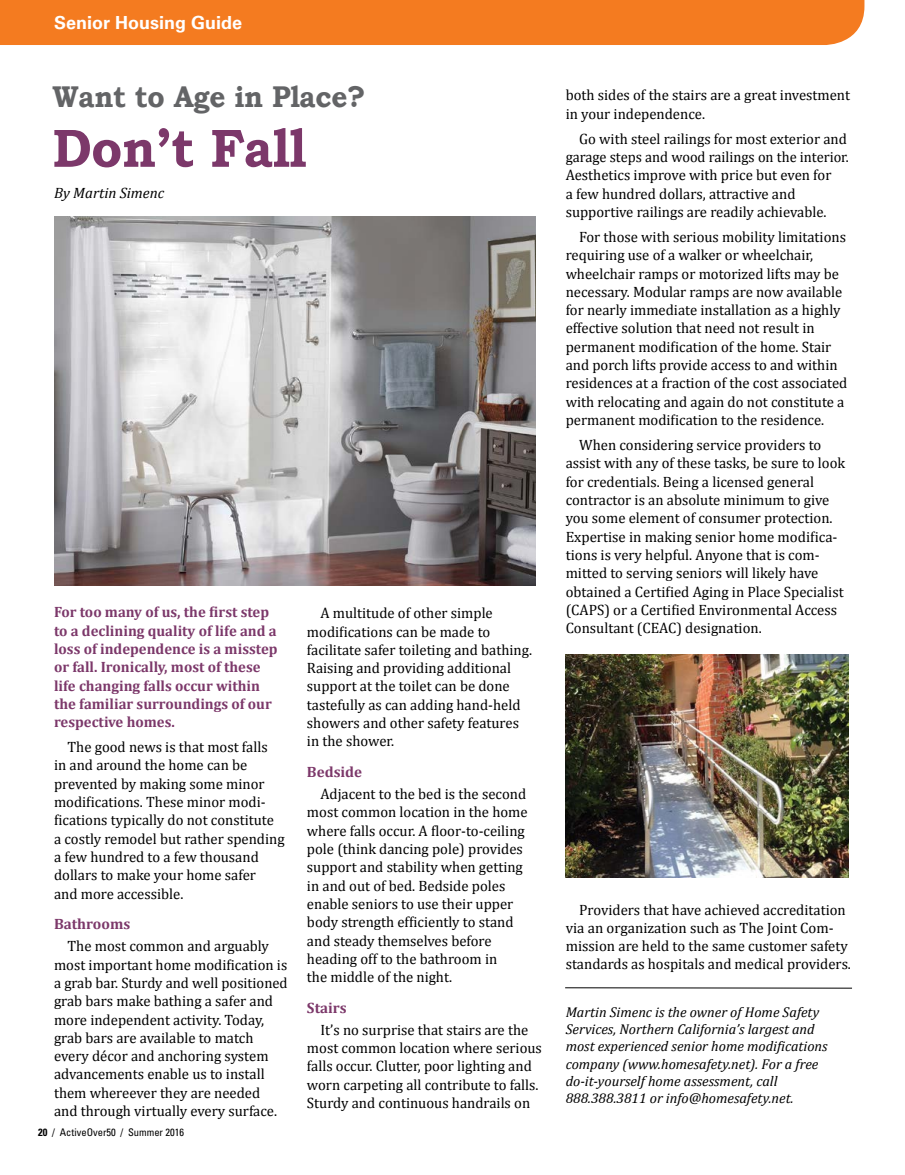
<style>
.page{position:relative;width:905px;height:1175px;background:#fff}
.page>*{position:absolute;margin:0;border:0;box-sizing:border-box;transform-origin:0 0}
.t1{font:700 54px "Bookman Old Style";letter-spacing:-.01em;color:#7c386a;scale:.93 1}
.t2{font:700 30px "Bookman Old Style";letter-spacing:-.01em;color:#636466;scale:.93 1}
.t3{font:700 18px "Univers";color:#fff}
.t4{font:15px/18.3px "Cambria";color:#000}
.t5{font:700 15px/18.3px "Cambria";color:#7c386a}
.t6{font:italic 15px "Cambria";color:#000}
.t7{font:italic 14.25px/17.1px "Cambria";color:#000}
.t8{font:condensed 10.5px "Univers LT Std";color:#000}
.s1{font-weight:700}
</style>
<div class="page">
<div style="left:0;top:0;width:864px;height:45px;background:#f47b20"></div>
<img style="left:54px;top:216px;width:481px;height:369px">
<img style="left:565px;top:654px;width:283px;height:223px">
<hr style="left:565px;top:987px;width:287px;height:1px;background:#000">
<p class="t3" style="left:54px;top:12px;width:190px">Senior Housing Guide</p>
<h2 class="t2" style="left:52px;top:79px;width:338px">Want to Age in Place?</h2>
<h1 class="t1" style="left:52px;top:116px;width:274px">Don’t Fall</h1>
<p class="t6" style="left:54px;top:182px;width:112px">By Martin Simenc</p>
<p class="t5" style="left:54px;top:602px;width:225px">For too many of us, the first step to a declining quality of life and a loss of independence is a misstep or fall. Ironically, most of these life changing falls occur within the familiar surroundings of our respective homes.</p>
<p class="t4" style="left:54px;top:738px;width:232px;text-indent:13px">The good news is that most falls<br>in and around the home can be prevented by making some minor modifications. These minor modi&shy;fications typically do not constitute a costly remodel but rather spending a few hundred to a few thousand dollars to make your home safer<br>and more accessible.</p>
<p class="t5" style="left:54px;top:914px;width:78px">Bathrooms</p>
<p class="t4" style="left:54px;top:937px;width:235px;text-indent:14px">The most common and arguably most important home modification is a grab bar. Sturdy and well positioned grab bars make bathing a safer and more independent activity. Today, grab bars are available to match every décor and anchoring system advancements enable us to install them whereever they are needed<br>and through virtually every surface.</p>
<p class="t8" style="left:38px;top:1125px;width:147px"><span class="s1">20</span> / ActiveOver50 / Summer 2016</p>
<p class="t4" style="left:307px;top:604px;width:227px;text-indent:13px">A multitude of other simple modifications can be made to facilitate safer toileting and bathing.<br>Raising and providing additional support at the toilet can be done tastefully as can adding hand-held showers and other safety features in the shower.</p>
<p class="t5" style="left:307px;top:762px;width:57px">Bedside</p>
<p class="t4" style="left:307px;top:784px;width:222px;text-indent:14px">Adjacent to the bed is the second most common location in the home where falls occur. A floor-to-ceiling pole (think dancing pole) provides support and stability when getting in and out of bed. Bedside poles enable seniors to use their upper body strength efficiently to stand and steady themselves before heading off to the bathroom in<br>the middle of the night.</p>
<p class="t5" style="left:307px;top:998px;width:41px">Stairs</p>
<p class="t4" style="left:307px;top:1020px;width:236px;text-indent:13px">It’s no surprise that stairs are the most common location where serious falls occur. Clutter, poor lighting and worn carpeting all contribute to falls.<br>Sturdy and continuous handrails on</p>
<p class="t4" style="left:565px;top:86px;width:286px">both sides of the stairs are a great investment in your independence.</p>
<p class="t4" style="left:565px;top:129px;width:284px;text-indent:13px">Go with steel railings for most exterior and garage steps and wood railings on the interior.<br>Aesthetics improve with price but even for<br>a few hundred dollars, attractive and supportive railings are readily achievable.</p>
<p class="t4" style="left:565px;top:228px;width:283px;text-indent:13px">For those with serious mobility limitations requiring use of a walker or wheelchair, wheelchair ramps or motorized lifts may be necessary. Modular ramps are now available for nearly immediate installation as a highly effective solution that need not result in permanent modification of the home. Stair and porch lifts provide access to and within residences at a fraction of the cost associated with relocating and again do not constitute a permanent modification to the residence.</p>
<p class="t4" style="left:565px;top:436px;width:281px;text-indent:13px">When considering service providers to assist with any of these tasks, be sure to look for credentials. Being a licensed general contractor is an absolute minimum to give you some element of consumer protection.<br>Expertise in making senior home modifica&shy;tions is very helpful. Anyone that is com&shy;mitted to serving seniors will likely have obtained a Certified Aging in Place Specialist (CAPS) or a Certified Environmental Access Consultant (CEAC) designation.</p>
<p class="t4" style="left:565px;top:900px;width:287px;text-indent:14px">Providers that have achieved accreditation via an organization such as The Joint Com&shy;mission are held to the same customer safety standards as hospitals and medical providers.</p>
<p class="t7" style="left:565px;top:1003px;width:263px">Martin Simenc is the owner of Home Safety Services, Northern California’s largest and most experienced senior home modifications company (www.homesafety.net). For a free do-it-yourself home assessment, call 888.388.3811 or info@homesafety.net.</p>
</div>
